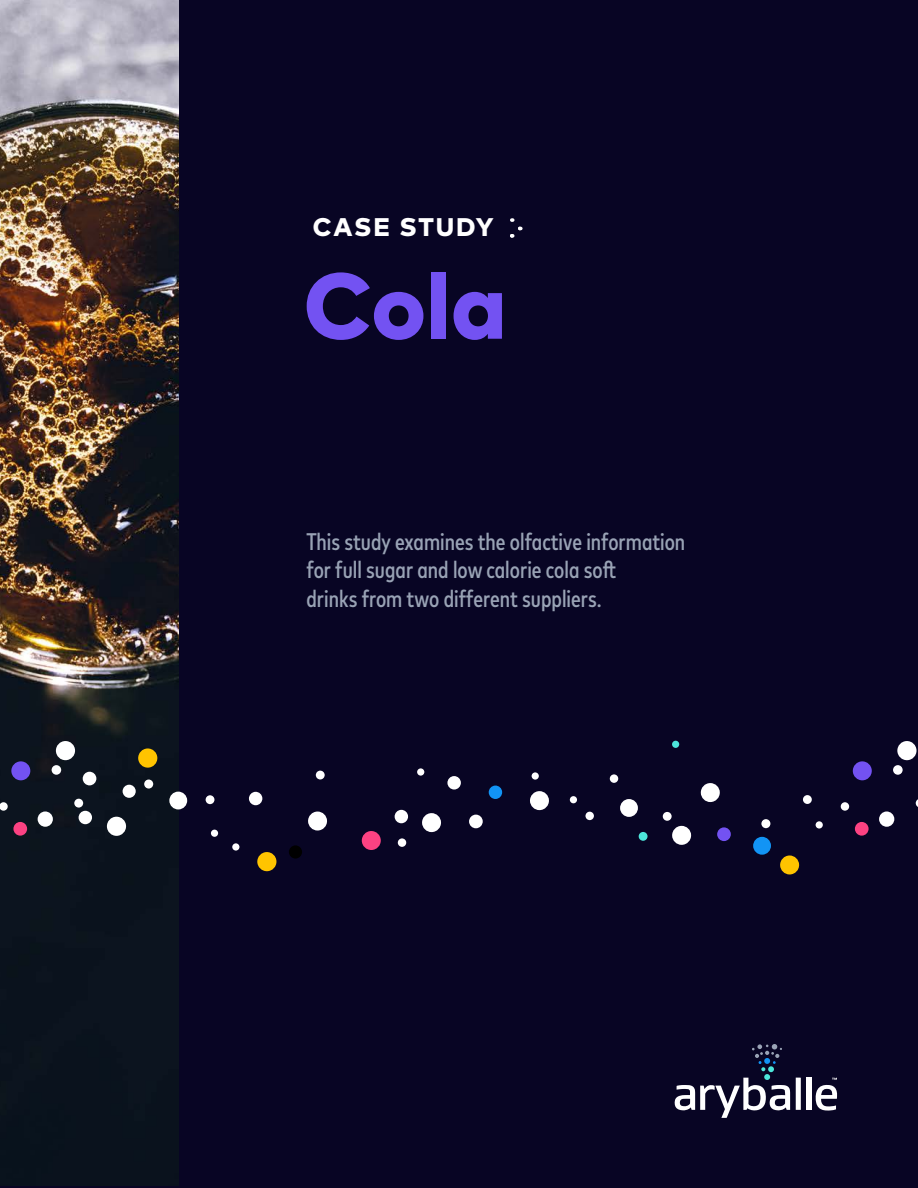
<style>
.page{position:relative;width:918px;height:1188px;background:#080524}
.page>*{position:absolute;margin:0;border:0;box-sizing:border-box;transform-origin:0 0}
.Header_1{font:800 93px "Mark OT";color:#7352f2}
.SubHead_1{font:800 25.5px "Mark OT";letter-spacing:.07em;color:#fff}
.t1{font:500 condensed 24px/28.8px "Mark OT";color:#99a3b5}
</style>
<div class="page">
<svg style="left:510px;top:218px;width:13px;height:20px"></svg>
<img style="left:0;top:0;width:178px;height:1186px">
<div style="left:107px;top:817px;width:19px;height:19px;background:#fff;border-radius:50%"></div>
<div style="left:138px;top:748px;width:19px;height:20px;background:#ffc400;border-radius:50%"></div>
<div style="left:257px;top:852px;width:20px;height:19px;background:#ffc400;border-radius:50%"></div>
<div style="left:52px;top:765px;width:9px;height:10px;background:#fff;border-radius:50%"></div>
<svg style="left:395px;top:810px;width:13px;height:13px"></svg>
<svg style="left:447px;top:776px;width:14px;height:14px"></svg>
<div style="left:489px;top:785px;width:13px;height:14px;background:#1294f5;border-radius:50%"></div>
<div style="left:249px;top:792px;width:13px;height:13px;background:#fff;border-radius:50%"></div>
<svg style="left:74px;top:799px;width:18px;height:25px"></svg>
<div style="left:206px;top:795px;width:9px;height:9px;background:#fff;border-radius:50%"></div>
<svg style="left:316px;top:771px;width:9px;height:8px"></svg>
<svg style="left:803px;top:795px;width:9px;height:9px"></svg>
<div style="left:639px;top:832px;width:9px;height:9px;background:#4de6db;border-radius:50%"></div>
<svg style="left:144px;top:780px;width:9px;height:9px"></svg>
<svg style="left:761px;top:819px;width:9px;height:9px"></svg>
<div style="left:83px;top:772px;width:13px;height:14px;background:#fff;border-radius:50%"></div>
<svg style="left:13px;top:822px;width:14px;height:14px"></svg>
<svg style="left:469px;top:815px;width:14px;height:13px"></svg>
<div style="left:717px;top:827px;width:14px;height:14px;background:#7352f2;border-radius:50%"></div>
<svg style="left:417px;top:768px;width:7px;height:8px"></svg>
<svg style="left:232px;top:843px;width:8px;height:8px"></svg>
<svg style="left:570px;top:796px;width:7px;height:7px"></svg>
<div style="left:672px;top:741px;width:7px;height:7px;background:#4de6db;border-radius:50%"></div>
<svg style="left:816px;top:821px;width:7px;height:8px"></svg>
<svg style="left:532px;top:772px;width:7px;height:8px"></svg>
<div style="left:211px;top:830px;width:7px;height:7px;background:#fff;border-radius:50%"></div>
<svg style="left:610px;top:774px;width:8px;height:9px"></svg>
<svg style="left:620px;top:799px;width:18px;height:18px"></svg>
<svg style="left:753px;top:837px;width:18px;height:18px"></svg>
<div style="left:169px;top:791px;width:18px;height:19px;background:#fff;border-radius:50%"></div>
<div style="left:38px;top:811px;width:15px;height:16px;background:#fff;border-radius:50%"></div>
<div style="left:11px;top:761px;width:19px;height:19px;background:#7352f2;border-radius:50%"></div>
<svg style="left:308px;top:812px;width:19px;height:19px"></svg>
<svg style="left:530px;top:791px;width:19px;height:19px"></svg>
<svg style="left:663px;top:812px;width:28px;height:33px"></svg>
<svg style="left:780px;top:855px;width:19px;height:19px"></svg>
<svg style="left:701px;top:783px;width:19px;height:19px"></svg>
<div style="left:362px;top:831px;width:19px;height:19px;background:#fc4282;border-radius:50%"></div>
<svg style="left:422px;top:813px;width:19px;height:19px"></svg>
<svg style="left:123px;top:785px;width:13px;height:13px"></svg>
<svg style="left:289px;top:845px;width:13px;height:14px"></svg>
<div style="left:56px;top:741px;width:19px;height:19px;background:#fff;border-radius:50%"></div>
<svg style="left:585px;top:812px;width:9px;height:8px"></svg>
<svg style="left:0;top:802px;width:8px;height:9px"></svg>
<svg style="left:398px;top:838px;width:8px;height:9px"></svg>
<svg style="left:916px;top:799px;width:2px;height:8px"></svg>
<div style="left:893px;top:765px;width:10px;height:10px;background:#fff;border-radius:50%"></div>
<svg style="left:855px;top:822px;width:14px;height:14px"></svg>
<div style="left:879px;top:811px;width:15px;height:16px;background:#fff;border-radius:50%"></div>
<div style="left:853px;top:761px;width:19px;height:19px;background:#7352f2;border-radius:50%"></div>
<div style="left:897px;top:741px;width:20px;height:19px;background:#fff;border-radius:50%"></div>
<svg style="left:841px;top:802px;width:8px;height:9px"></svg>
<svg style="left:796px;top:1078px;width:5px;height:32px"></svg>
<div style="left:806px;top:1078px;width:5px;height:32px;background:#fff"></div>
<svg style="left:675px;top:1044px;width:115px;height:74px"></svg>
<svg style="left:815px;top:1078px;width:22px;height:33px"></svg>
<p class="SubHead_1" style="left:313px;top:210px;width:182px">CASE STUDY</p>
<p class="Header_1" style="left:303px;top:245px;width:205px">Cola</p>
<p class="t1" style="left:307px;top:527px;width:380px">This study examines the olfactive information for full sugar and low calorie cola soft<br>drinks from two different suppliers.</p>
</div>
